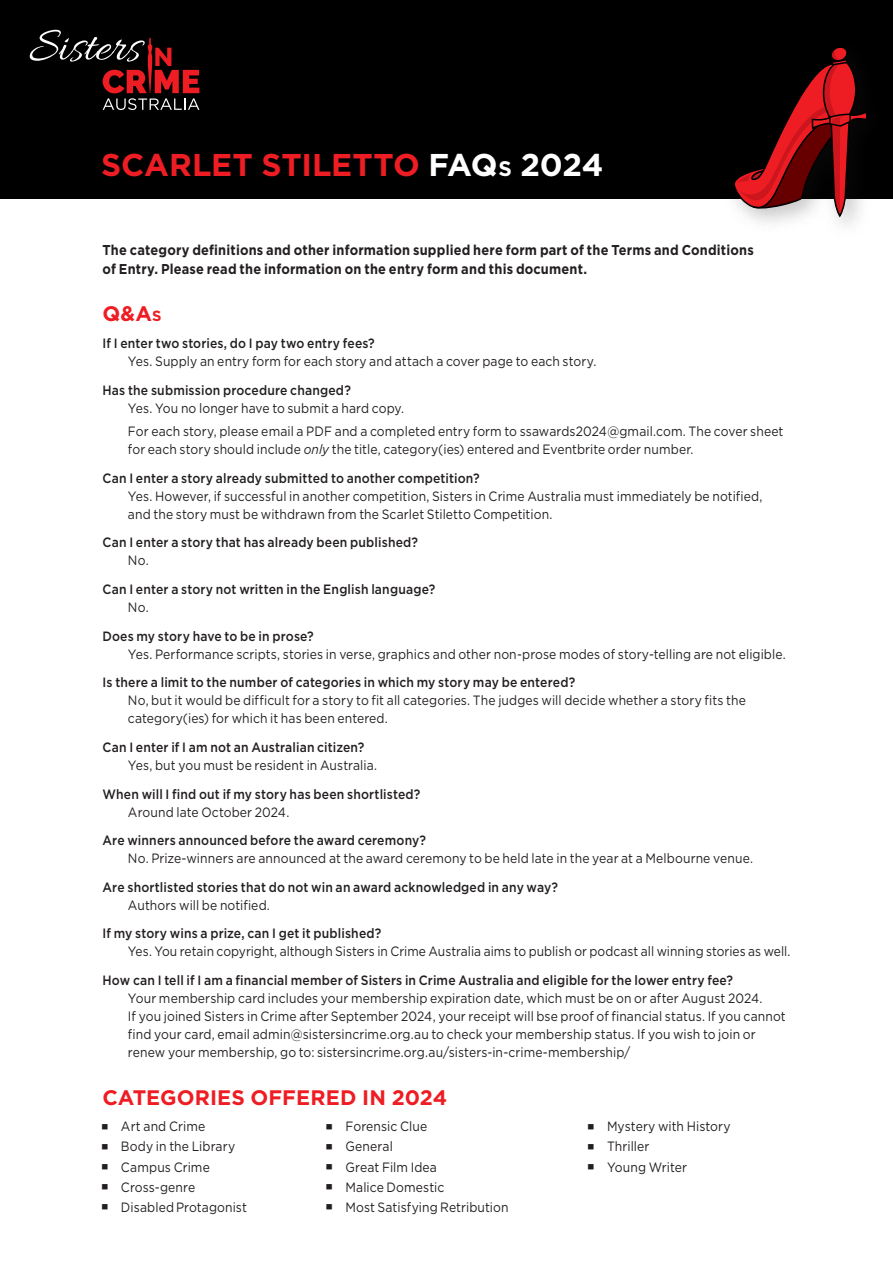
<style>
.page{position:relative;width:893px;height:1263px;background:#fff}
.page>*{position:absolute;margin:0;border:0;box-sizing:border-box;transform-origin:0 0}
.t1{font:700 31.5px "Gotham";letter-spacing:-.005em;color:#ee1d23}
.t2{font:700 21px "Gotham";letter-spacing:.005em;color:#ee1d23}
.t3{font:700 14.25px/18.8px "Gotham";letter-spacing:.015em;color:#231f20;scale:.9 1}
.t4{font:13.5px/20.1px "Gotham";letter-spacing:.005em;color:#231f20;scale:.9 1}
.t5{font:500 13.5px "Gotham";letter-spacing:.015em;color:#231f20;scale:.9 1}
.t6{font:13.5px "Gotham";letter-spacing:.005em;color:#231f20;scale:.89 1}
.s1{color:#fff}
.s2{font-size:21px;color:#fff}
.s3{font-size:14.7px}
.s4{font-style:italic}
.s5{font-weight:500}
</style>
<div class="page">
<div style="left:0;top:0;width:893px;height:199px;background:#000"></div>
<svg style="left:30px;top:30px;width:169px;height:80px"></svg>
<div style="left:720px;top:33px;width:173px;height:209px;background:#231f20;opacity:.25"></div>
<svg style="left:733px;top:46px;width:134px;height:171px"></svg>
<h1 class="t1" style="left:101px;top:147px;width:504px">SCARLET STILETTO <span class="s1">FAQ</span><span class="s2">S</span> <span class="s1">2024</span></h1>
<p class="t3" style="left:102px;top:240px;width:725px">The category definitions and other information supplied here form part of the Terms and Conditions of Entry. Please read the information on the entry form and this document.</p>
<h2 class="t2" style="left:102px;top:301px;width:61px">Q&amp;A<span class="s3">s</span></h2>
<p class="t5" style="left:102px;top:336px;width:304px">If I enter two stories, do I pay two entry fees?</p>
<p class="t4" style="left:128px;top:351px;width:522px">Yes. Supply an entry form for each story and attach a cover page to each story.</p>
<p class="t5" style="left:102px;top:382px;width:278px">Has the submission procedure changed?</p>
<p class="t4" style="left:128px;top:396px;width:730px;line-height:23.2px">Yes. You no longer have to submit a hard copy.<br>For each story, please email a PDF and a completed entry form to ssawards2024@gmail.com. The cover sheet</p>
<p class="t4" style="left:102px;top:435px;width:658px;line-height:28.7px;text-indent:26px">for each story should include <span class="s4">only</span> the title, category(ies) entered and Eventbrite order number.<br><span class="s5">Can I enter a story already submitted to another competition?</span></p>
<p class="t4" style="left:128px;top:487px;width:706px;line-height:18px">Yes. However, if successful in another competition, Sisters in Crime Australia must immediately be notified, and the story must be withdrawn from the Scarlet Stiletto Competition.</p>
<p class="t5" style="left:102px;top:535px;width:352px">Can I enter a story that has already been published?</p>
<p class="t4" style="left:128px;top:550px;width:25px">No.</p>
<p class="t5" style="left:102px;top:581px;width:371px">Can I enter a story not written in the English language?</p>
<p class="t4" style="left:128px;top:597px;width:25px">No.</p>
<p class="t5" style="left:102px;top:628px;width:236px">Does my story have to be in prose?</p>
<p class="t4" style="left:128px;top:643px;width:732px">Yes. Performance scripts, stories in verse, graphics and other non-prose modes of story-telling are not eligible.</p>
<p class="t5" style="left:102px;top:675px;width:527px">Is there a limit to the number of categories in which my story may be entered?</p>
<p class="t4" style="left:128px;top:691px;width:688px;line-height:18px">No, but it would be difficult for a story to fit all categories. The judges will decide whether a story fits the category(ies) for which it has been entered.</p>
<p class="t5" style="left:102px;top:739px;width:293px">Can I enter if I am not an Australian citizen?</p>
<p class="t4" style="left:128px;top:755px;width:278px">Yes, but you must be resident in Australia.</p>
<p class="t5" style="left:102px;top:786px;width:355px">When will I find out if my story has been shortlisted?</p>
<p class="t4" style="left:128px;top:801px;width:181px">Around late October 2024.</p>
<p class="t5" style="left:102px;top:833px;width:361px">Are winners announced before the award ceremony?</p>
<p class="t4" style="left:128px;top:848px;width:696px">No. Prize-winners are announced at the award ceremony to be held late in the year at a Melbourne venue.</p>
<p class="t5" style="left:102px;top:879px;width:508px">Are shortlisted stories that do not win an award acknowledged in any way?</p>
<p class="t4" style="left:128px;top:895px;width:159px">Authors will be notified.</p>
<p class="t5" style="left:102px;top:926px;width:311px">If my story wins a prize, can I get it published?</p>
<p class="t6" style="left:128px;top:944px;width:746px">Yes. You retain copyright, although Sisters in Crime Australia aims to publish or podcast all winning stories as well.</p>
<p class="t5" style="left:102px;top:973px;width:702px">How can I tell if I am a financial member of Sisters in Crime Australia and eligible for the lower entry fee?</p>
<p class="t4" style="left:128px;top:989px;width:732px;line-height:18px">Your membership card includes your membership expiration date, which must be on or after August 2024.<br>If you joined Sisters in Crime after September 2024, your receipt will bse proof of financial status. If you cannot find your card, email admin@sistersincrime.org.au to check your membership status. If you wish to join or renew your membership, go to: sistersincrime.org.au/sisters-in-crime-membership/</p>
<h2 class="t2" style="left:102px;top:1085px;width:346px">CATEGORIES OFFERED IN 2024</h2>
<p class="t4" style="left:121px;top:1116px;width:142px">Art and Crime<br>Body in the Library<br>Campus Crime<br>Cross-genre<br>Disabled Protagonist</p>
<p class="t4" style="left:345px;top:1116px;width:183px">Forensic Clue<br>General<br>Great Film Idea<br>Malice Domestic<br>Most Satisfying Retribution</p>
<p class="t4" style="left:607px;top:1116px;width:139px">Mystery with History<br>Thriller<br>Young Writer</p>
</div>
